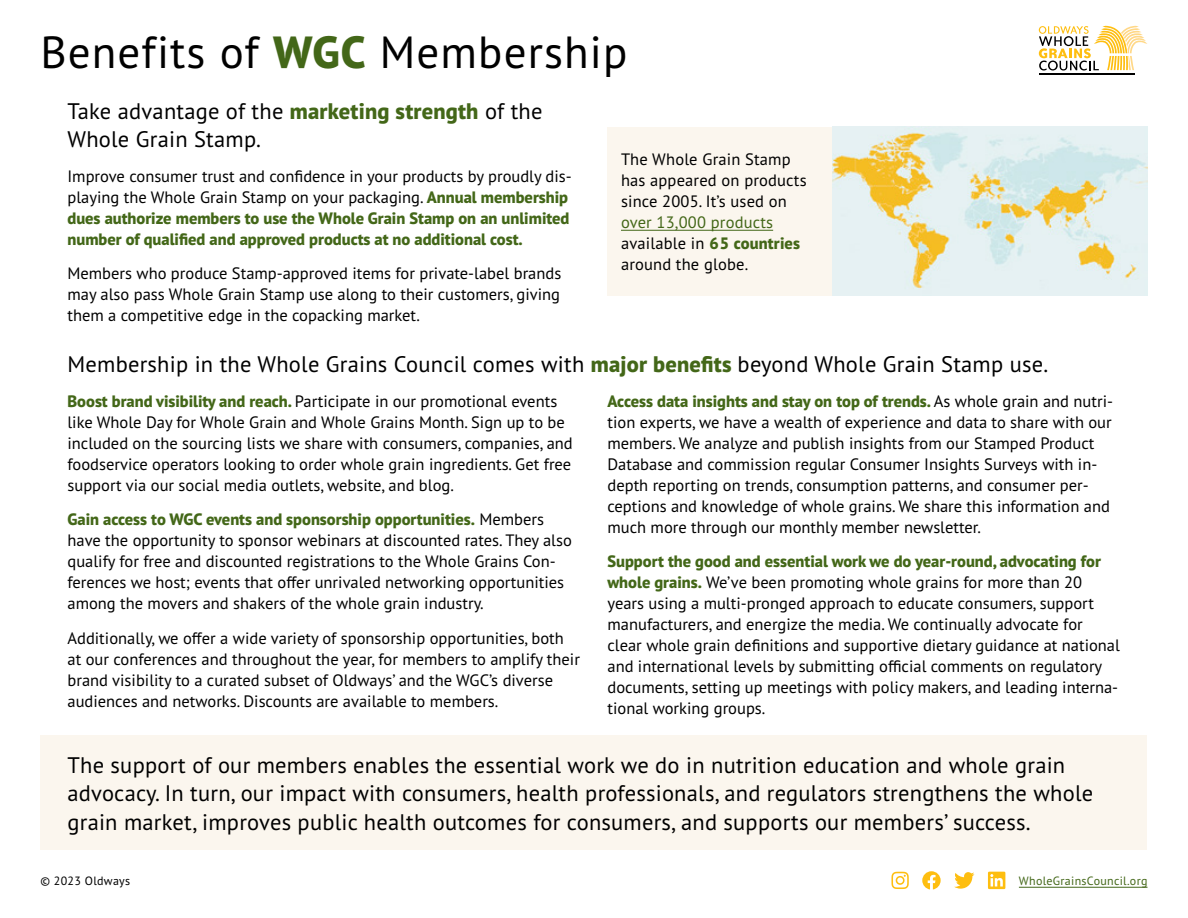
<style>
.page{position:relative;width:1188px;height:918px;background:#fff}
.page>*{position:absolute;margin:0;border:0;box-sizing:border-box;transform-origin:0 0}
.t1{font:45px "PT Sans Pro";letter-spacing:.025em;color:#000}
.Body_Text_14pt{font:22.5px/28.5px "PT Sans Pro";letter-spacing:.01em;color:#000}
._11_pt_2_column{font:16.5px/21px "PT Sans Pro";color:#000}
.Secondary_Text_11pt{font:16.5px/21px "PT Sans Pro";letter-spacing:.01em;color:#000;text-align:justify}
.Secondary_Text_11pt-2{font:800 16.5px/21px "PT Sans Pro";color:#436718}
.t2{font:12px "PT Sans Pro";letter-spacing:.025em;color:#436718}
.t3{font:12px "PT Sans Pro";letter-spacing:.025em;color:#000}
.s1{font-weight:800;color:#436718}
.s2{font-weight:400;color:#000}
.s3{color:#436718}
</style>
<div class="page">
<hr style="left:1019px;top:887px;width:129px;height:1px;background:#436718">
<svg style="left:922px;top:871px;width:19px;height:19px"></svg>
<svg style="left:954px;top:872px;width:20px;height:17px"></svg>
<svg style="left:891px;top:872px;width:18px;height:17px"></svg>
<svg style="left:988px;top:872px;width:17px;height:17px"></svg>
<hr style="left:1039px;top:73px;width:95px;height:2px;background:#000">
<svg style="left:1039px;top:26px;width:108px;height:45px"></svg>
<div style="left:608px;top:127px;width:225px;height:169px;background:#fbf6ee"></div>
<hr style="left:621px;top:230px;width:152px;height:1px;background:#436718">
<img style="left:832px;top:127px;width:316px;height:169px">
<div style="left:40px;top:735px;width:1108px;height:115px;background:#fbf6ee"></div>
<h1 class="t1" style="left:40px;top:22px;width:588px">Benefits of <span class="s1">WGC</span> Membership</h1>
<p class="Body_Text_14pt" style="left:68px;top:96px;width:476px">Take advantage of the <span class="s1">marketing strength</span> of the<br>Whole Grain Stamp.</p>
<p class="Secondary_Text_11pt-2" style="left:68px;top:165px;width:506px"><span class="s2">Improve consumer trust and confidence in your products by proudly dis&shy;playing the Whole Grain Stamp on your packaging.</span> Annual membership dues authorize members to use the Whole Grain Stamp on an unlimited number of qualified and approved products at no additional cost.</p>
<p class="Secondary_Text_11pt" style="left:68px;top:262px;width:495px">Members who produce Stamp-approved items for private-label brands may also pass Whole Grain Stamp use along to their customers, giving them a competitive edge in the copacking market.</p>
<p class="Body_Text_14pt" style="left:68px;top:349px;width:982px">Membership in the Whole Grains Council comes with <span class="s1">major benefits</span> beyond Whole Grain Stamp use.</p>
<p class="_11_pt_2_column" style="left:68px;top:390px;width:507px"><span class="s1">Boost brand visibility and reach.</span> Participate in our promotional events like Whole Day for Whole Grain and Whole Grains Month. Sign up to be included on the sourcing lists we share with consumers, companies, and foodservice operators looking to order whole grain ingredients. Get free support via our social media outlets, website, and blog.</p>
<p class="_11_pt_2_column" style="left:68px;top:508px;width:506px"><span class="s1">Gain access to WGC events and sponsorship opportunities.</span> Members have the opportunity to sponsor webinars at discounted rates. They also qualify for free and discounted registrations to the Whole Grains Con&shy;ferences we host; events that offer unrivaled networking opportunities among the movers and shakers of the whole grain industry.</p>
<p class="_11_pt_2_column" style="left:68px;top:627px;width:514px">Additionally, we offer a wide variety of sponsorship opportunities, both at our conferences and throughout the year, for members to amplify their brand visibility to a curated subset of Oldways’ and the WGC’s diverse audiences and networks. Discounts are available to members.</p>
<p class="Secondary_Text_11pt" style="left:621px;top:148px;width:187px;text-align:left">The Whole Grain Stamp has appeared on products since 2005. It’s used on <span class="s3">over 13,000 products </span>available in <span class="s1">65 countries </span>around the globe.</p>
<p class="_11_pt_2_column" style="left:608px;top:390px;width:507px"><span class="s1">Access data insights and stay on top of trends.</span> As whole grain and nutri&shy;tion experts, we have a wealth of experience and data to share with our members. We analyze and publish insights from our Stamped Product Database and commission regular Consumer Insights Surveys with in&shy;depth reporting on trends, consumption patterns, and consumer per&shy;ceptions and knowledge of whole grains. We share this information and much more through our monthly member newsletter.</p>
<p class="_11_pt_2_column" style="left:608px;top:550px;width:514px"><span class="s1">Support the good and essential work we do year-round, advocating for whole grains.</span> We’ve been promoting whole grains for more than 20 years using a multi-pronged approach to educate consumers, support manufacturers, and energize the media. We continually advocate for clear whole grain definitions and supportive dietary guidance at national and international levels by submitting official comments on regulatory documents, setting up meetings with policy makers, and leading interna&shy;tional working groups.</p>
<p class="Body_Text_14pt" style="left:68px;top:750px;width:1027px">The support of our members enables the essential work we do in nutrition education and whole grain advocacy. In turn, our impact with consumers, health professionals, and regulators strengthens the whole grain market, improves public health outcomes for consumers, and supports our members’ success.</p>
<p class="t3" style="left:40px;top:873px;width:91px">© 2023 Oldways</p>
<p class="t2" style="left:1019px;top:873px;width:130px">WholeGrainsCouncil.org</p>
</div>
